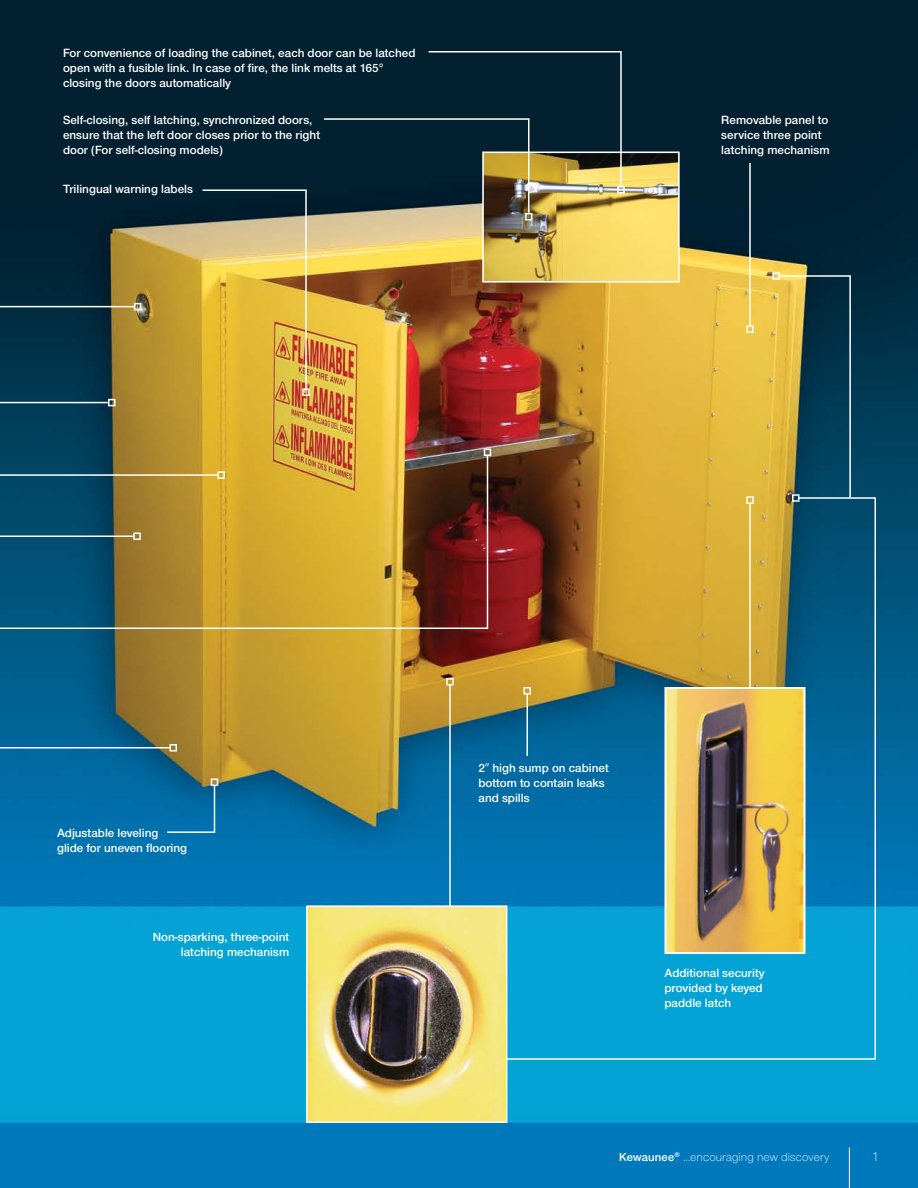
<style>
.page{position:relative;width:918px;height:1188px;background:#fff}
.page>*{position:absolute;margin:0;border:0;box-sizing:border-box;transform-origin:0 0}
.t1{font:300 13.5px "Nimbus Sans Novus T";color:#fff}
.t2{font:600 12.3px/15px "Nimbus Sans Novus T";color:#fff}
.t3{font:300 12px "Nimbus Sans Novus T";letter-spacing:.01em;color:#fff}
.s1{font-family:"Universal Newswith Comm Pi";font-weight:400}
.s2{font-weight:600}
</style>
<div class="page">
<img style="left:0;top:0;width:918px;height:1188px">
<hr style="left:849px;top:1148px;width:1px;height:40px;background:#fff">
<hr style="left:0;top:306px;width:135px;height:1px;background:#fff">
<div style="left:134px;top:303px;width:7px;height:7px;border:2px solid #fff"></div>
<hr style="left:0;top:402px;width:109px;height:1px;background:#fff">
<div style="left:108px;top:399px;width:8px;height:7px;border:2px solid #fff"></div>
<hr style="left:0;top:747px;width:170px;height:1px;background:#fff">
<div style="left:170px;top:744px;width:7px;height:8px;border:2px solid #fff"></div>
<svg style="left:166px;top:784px;width:50px;height:50px;background:#1072a7"></svg>
<div style="left:211px;top:778px;width:7px;height:8px;border:2px solid #fff"></div>
<svg style="left:0;top:454px;width:489px;height:176px;background:#897a3d"></svg>
<div style="left:484px;top:448px;width:7px;height:8px;border:2px solid #fff"></div>
<img style="left:201px;top:189px;width:107px;height:202px">
<div style="left:302px;top:388px;width:8px;height:8px;border:2px solid #fff"></div>
<hr style="left:449px;top:685px;width:2px;height:311px;background:#fff">
<div style="left:446px;top:678px;width:8px;height:8px;border:2px solid #fff"></div>
<svg style="left:471px;top:496px;width:406px;height:564px;background:#408086"></svg>
<div style="left:792px;top:494px;width:8px;height:8px;border:2px solid #fff"></div>
<svg style="left:778px;top:275px;width:74px;height:224px;background:#4d6552"></svg>
<div style="left:772px;top:272px;width:8px;height:8px;border:2px solid #fff"></div>
<hr style="left:749px;top:163px;width:2px;height:163px;background:#fff">
<div style="left:746px;top:326px;width:8px;height:7px;border:2px solid #fff"></div>
<img style="left:309px;top:908px;width:195px;height:212px">
<div style="left:306px;top:905px;width:201px;height:218px;border:2px solid #fff"></div>
<img style="left:485px;top:155px;width:192px;height:125px">
<div style="left:482px;top:152px;width:198px;height:131px;border:2px solid #fff"></div>
<div style="left:525px;top:213px;width:7px;height:7px;border:2px solid #fff"></div>
<svg style="left:322px;top:50px;width:300px;height:165px;background:#243738"></svg>
<div style="left:617px;top:186px;width:8px;height:8px;border:2px solid #fff"></div>
<hr style="left:749px;top:503px;width:2px;height:218px;background:#fff">
<div style="left:746px;top:496px;width:8px;height:8px;border:2px solid #fff"></div>
<img style="left:668px;top:690px;width:135px;height:261px">
<div style="left:665px;top:687px;width:141px;height:267px;border:2px solid #fff"></div>
<p class="t2" style="left:63px;top:45px;width:354px">For convenience of loading the cabinet, each door can be latched open with a fusible link. In case of fire, the link melts at 165° closing the doors automatically</p>
<p class="t2" style="left:63px;top:112px;width:259px">Self-closing, self latching, synchronized doors, ensure that the left door closes prior to the right door (For self-closing models)</p>
<p class="t2" style="left:63px;top:182px;width:132px">Trilingual warning labels</p>
<p class="t2" style="left:721px;top:112px;width:110px">Removable panel to service three point latching mechanism</p>
<p class="t2" style="left:57px;top:825px;width:132px">Adjustable leveling glide for uneven flooring</p>
<p class="t2" style="left:153px;top:929px;width:138px;text-align:right">Non-sparking, three-point latching mechanism</p>
<p class="t2" style="left:479px;top:760px;width:132px">2<span class="s1">9</span> high sump on cabinet bottom to contain leaks and spills</p>
<p class="t2" style="left:664px;top:965px;width:102px">Additional security provided by keyed paddle latch</p>
<p class="t3" style="left:619px;top:1150px;width:212px"><span class="s2">Kewaunee</span><sup>®</sup> …encouraging new discovery</p>
<p class="t1" style="left:872px;top:1149px;width:9px">1</p>
</div>
